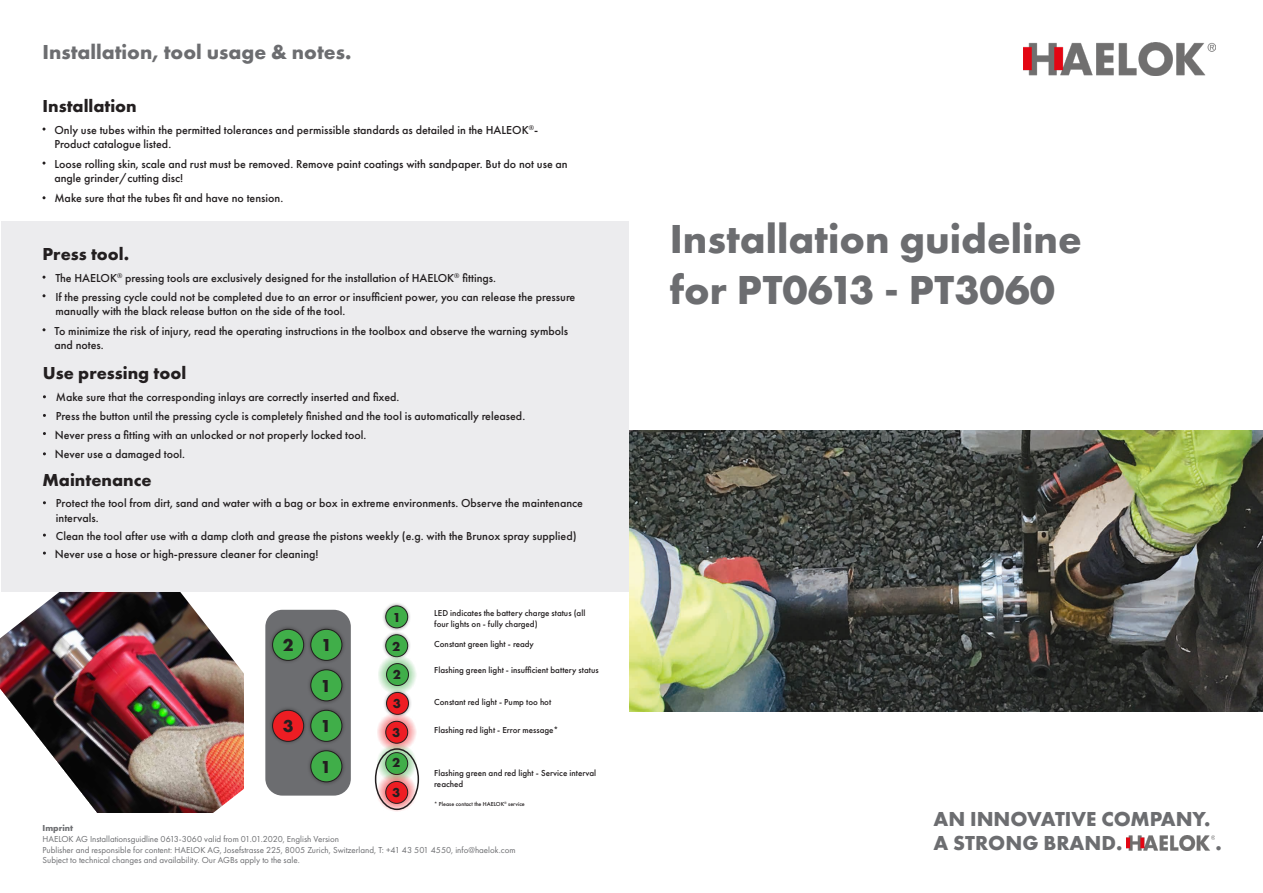
<style>
.page{position:relative;width:1263px;height:893px;background:#fff}
.page>*{position:absolute;margin:0;border:0;box-sizing:border-box;transform-origin:0 0}
.t1{font:700 42px/50.4px "Futura PT";color:#6c6d70}
.t2{font:700 21px/24px "Futura PT";color:#6c6d70}
.t3{font:700 18px "Futura PT";color:#231f20}
.t4{font:700 13.5px/28.8px "Futura PT";color:#231f20;text-align:justify}
.t5{font:500 12px/14.4px "Futura PT";color:#231f20}
.t6{font:9px/10.8px "Futura PT";color:#6c6d70}
.t7{font:500 9px/10.8px "Futura PT";color:#231f20}
.t8{font:700 9px "Futura PT";color:#6c6d70}
.t9{font:500 6px "Futura PT";color:#231f20}
</style>
<div class="page">
<img style="left:0;top:591px;width:300px;height:222px">
<div style="left:1px;top:221px;width:628px;height:370px;background:#ececee"></div>
<img style="left:1023px;top:43px;width:192px;height:32px">
<img style="left:1127px;top:836px;width:87px;height:14px">
<img style="left:629px;top:431px;width:634px;height:280px">
<div style="left:244px;top:592px;width:342px;height:219px;background:#fff"></div>
<div style="left:265px;top:610px;width:86px;height:186px;background:#6c6d70;border-radius:17px"></div>
<div style="left:269px;top:625px;width:39px;height:39px;background:#231f20;opacity:.5"></div>
<div style="left:273px;top:629px;width:31px;height:31px;background:#40ae49;border-radius:50%"></div>
<div style="left:272px;top:629px;width:32px;height:32px;border:1px solid #231f20;border-radius:50%"></div>
<div style="left:307px;top:625px;width:39px;height:39px;background:#231f20;opacity:.5"></div>
<div style="left:311px;top:629px;width:31px;height:31px;background:#40ae49;border-radius:50%"></div>
<div style="left:310px;top:629px;width:32px;height:32px;border:1px solid #231f20;border-radius:50%"></div>
<div style="left:307px;top:666px;width:39px;height:39px;background:#231f20;opacity:.5"></div>
<div style="left:311px;top:670px;width:31px;height:31px;background:#40ae49;border-radius:50%"></div>
<div style="left:310px;top:669px;width:32px;height:32px;border:1px solid #231f20;border-radius:50%"></div>
<div style="left:307px;top:706px;width:39px;height:39px;background:#231f20;opacity:.5"></div>
<div style="left:311px;top:710px;width:31px;height:31px;background:#40ae49;border-radius:50%"></div>
<div style="left:310px;top:710px;width:32px;height:32px;border:1px solid #231f20;border-radius:50%"></div>
<div style="left:307px;top:747px;width:39px;height:39px;background:#231f20;opacity:.5"></div>
<div style="left:311px;top:751px;width:31px;height:31px;background:#40ae49;border-radius:50%"></div>
<div style="left:310px;top:750px;width:32px;height:32px;border:1px solid #231f20;border-radius:50%"></div>
<div style="left:269px;top:706px;width:39px;height:39px;background:#231f20;opacity:.5"></div>
<div style="left:273px;top:710px;width:31px;height:31px;background:#ee1d23;border-radius:50%"></div>
<div style="left:272px;top:710px;width:32px;height:32px;border:1px solid #231f20;border-radius:50%"></div>
<div style="left:382px;top:602px;width:30px;height:30px;background:#231f20;opacity:.5"></div>
<div style="left:386px;top:606px;width:22px;height:22px;background:#40ae49;border-radius:50%"></div>
<div style="left:385px;top:605px;width:23px;height:23px;border:1px solid #231f20;border-radius:50%"></div>
<div style="left:382px;top:631px;width:30px;height:30px;background:#231f20;opacity:.5"></div>
<div style="left:386px;top:635px;width:22px;height:22px;background:#40ae49;border-radius:50%"></div>
<div style="left:385px;top:634px;width:23px;height:23px;border:1px solid #231f20;border-radius:50%"></div>
<svg style="left:378px;top:655px;width:38px;height:34px"></svg>
<div style="left:386px;top:664px;width:22px;height:21px;background:#40ae49;border-radius:50%"></div>
<div style="left:386px;top:663px;width:23px;height:23px;border:1px solid #231f20;border-radius:50%"></div>
<div style="left:383px;top:689px;width:30px;height:29px;background:#231f20;opacity:.5"></div>
<div style="left:386px;top:692px;width:22px;height:22px;background:#ee1d23;border-radius:50%"></div>
<div style="left:386px;top:692px;width:23px;height:23px;border:1px solid #231f20;border-radius:50%"></div>
<svg style="left:377px;top:713px;width:39px;height:31px"></svg>
<div style="left:386px;top:721px;width:22px;height:22px;background:#ee1d23;border-radius:50%"></div>
<div style="left:385px;top:721px;width:23px;height:23px;border:1px solid #231f20;border-radius:50%"></div>
<svg style="left:377px;top:744px;width:39px;height:29px"></svg>
<div style="left:386px;top:753px;width:22px;height:21px;background:#40ae49;border-radius:50%"></div>
<div style="left:385px;top:752px;width:23px;height:23px;border:1px solid #231f20;border-radius:50%"></div>
<svg style="left:377px;top:773px;width:39px;height:39px"></svg>
<div style="left:386px;top:781px;width:22px;height:22px;background:#ee1d23;border-radius:50%"></div>
<div style="left:385px;top:781px;width:23px;height:23px;border:1px solid #231f20;border-radius:50%"></div>
<div style="left:375px;top:748px;width:44px;height:62px;border:2px solid #231f20;border-radius:50%"></div>
<h2 class="t2" style="left:43px;top:39px;width:310px">Installation, tool usage &amp; notes.</h2>
<h3 class="t3" style="left:43px;top:94px;width:96px">Installation</h3>
<p class="t5" style="left:54px;top:122px;width:485px">Only use tubes within the permitted tolerances and permissible standards as detailed in the HALEOK<sup>®</sup>-<br>Product catalogue listed.</p>
<p class="t5" style="left:54px;top:157px;width:515px">Loose rolling skin, scale and rust must be removed. Remove paint coatings with sandpaper. But do not use an angle grinder/cutting disc!</p>
<p class="t5" style="left:54px;top:191px;width:230px">Make sure that the tubes fit and have no tension.</p>
<h3 class="t3" style="left:43px;top:242px;width:88px">Press tool.</h3>
<p class="t5" style="left:55px;top:268px;width:521px;line-height:18.9px">The HAELOK<sup>®</sup> pressing tools are exclusively designed for the installation of HAELOK<sup>®</sup> fittings.<br>If the pressing cycle could not be completed due to an error or insufficient power, you can release the pressure</p>
<p class="t5" style="left:54px;top:301px;width:515px;line-height:19.8px">manually with the black release button on the side of the tool.<br>To minimize the risk of injury, read the operating instructions in the toolbox and observe the warning symbols</p>
<p class="t5" style="left:54px;top:338px;width:51px">and notes.</p>
<h3 class="t3" style="left:43px;top:362px;width:145px">Use pressing tool</h3>
<p class="t5" style="left:55px;top:388px;width:472px;line-height:18.6px">Make sure that the corresponding inlays are correctly inserted and fixed.<br>Press the button until the pressing cycle is completely finished and the tool is automatically released.<br>Never press a fitting with an unlocked or not properly locked tool.</p>
<p class="t5" style="left:55px;top:447px;width:132px">Never use a damaged tool.</p>
<h3 class="t3" style="left:43px;top:469px;width:111px">Maintenance</h3>
<p class="t5" style="left:56px;top:496px;width:529px">Protect the tool from dirt, sand and water with a bag or box in extreme environments. Observe the maintenance intervals.</p>
<p class="t5" style="left:55px;top:527px;width:523px;line-height:18.1px">Clean the tool after use with a damp cloth and grease the pistons weekly (e.g. with the Brunox spray supplied)<br>Never use a hose or high-pressure cleaner for cleaning!</p>
<h3 class="t3" style="left:283px;top:633px;width:12px">2</h3>
<h3 class="t3" style="left:283px;top:714px;width:12px">3</h3>
<h3 class="t3" style="left:321px;top:633px;width:12px">1</h3>
<h3 class="t3" style="left:321px;top:674px;width:12px">1</h3>
<h3 class="t3" style="left:321px;top:714px;width:12px">1</h3>
<h3 class="t3" style="left:321px;top:755px;width:12px">1</h3>
<p class="t4" style="left:392px;top:602px;width:10px">1<br>2<br>2<br>3<br>3</p>
<p class="t4" style="left:392px;top:748px;width:10px">2</p>
<p class="t4" style="left:392px;top:778px;width:10px">3</p>
<p class="t7" style="left:434px;top:607px;width:153px">LED indicates the battery charge status (all four lights on - fully charged)</p>
<p class="t7" style="left:434px;top:639px;width:101px">Constant green light - ready</p>
<p class="t7" style="left:434px;top:664px;width:166px">Flashing green light - insufficient battery status</p>
<p class="t7" style="left:434px;top:697px;width:118px">Constant red light - Pump too hot</p>
<p class="t7" style="left:434px;top:724px;width:126px">Flashing red light - Error message*</p>
<p class="t7" style="left:434px;top:767px;width:163px">Flashing green and red light - Service interval reached</p>
<p class="t9" style="left:434px;top:800px;width:92px">* Please contact the HAELOK<sup>®</sup> service</p>
<p class="t8" style="left:43px;top:822px;width:32px">Imprint</p>
<p class="t6" style="left:43px;top:833px;width:474px">HAELOK AG Installationsguidline 0613-3060 valid from 01.01.2020, English Version<br>Publisher and responsible for content: HAELOK AG, Josefstrasse 225, 8005 Zurich, Switzerland, T: +41 43 501 4550, info@haelok.com<br>Subject to technical changes and availability. Our AGBs apply to the sale.</p>
<h1 class="t1" style="left:670px;top:213px;width:413px">Installation guideline for PT0613 - PT3060</h1>
<h2 class="t2" style="left:933px;top:806px;width:279px">AN INNOVATIVE COMPANY.<br>A STRONG BRAND.</h2>
<h2 class="t2" style="left:1215px;top:830px;width:8px">.</h2>
</div>
